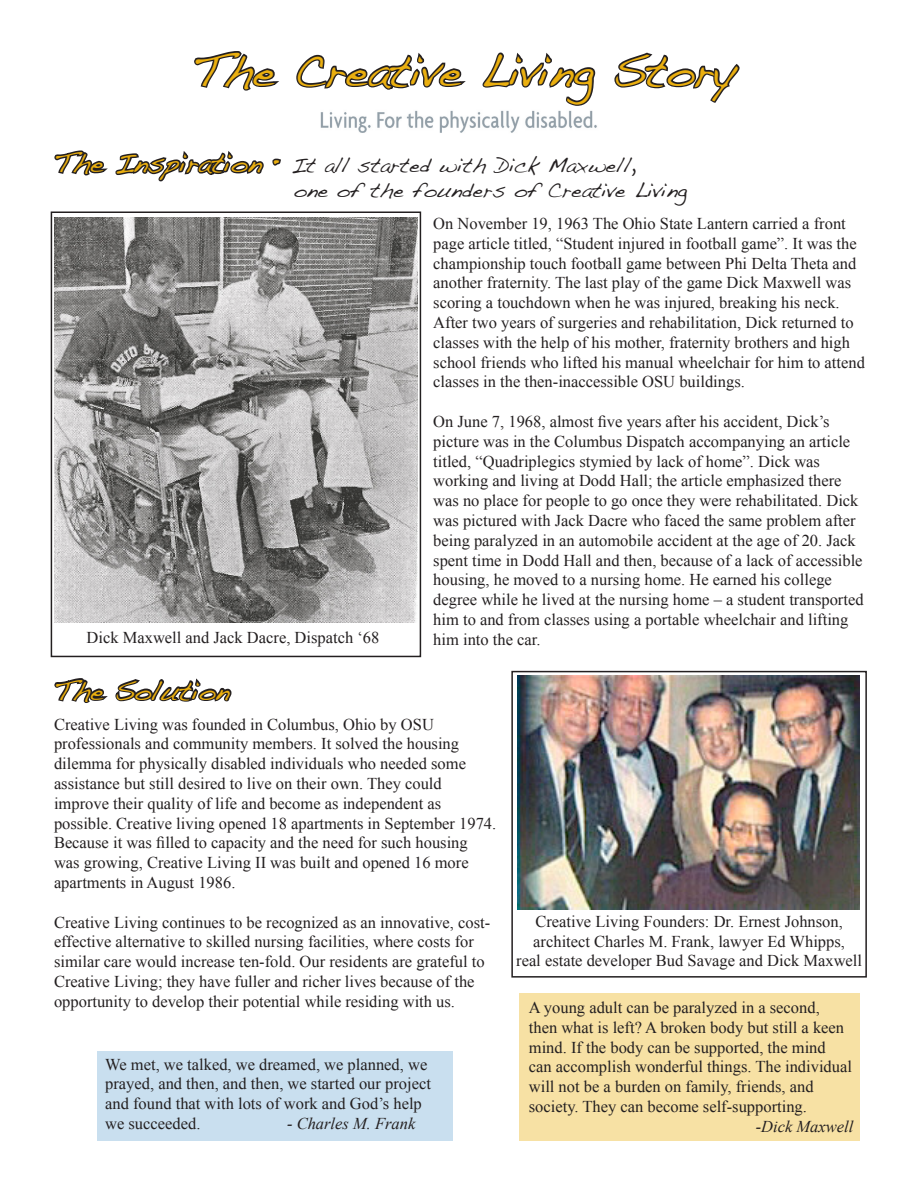
<style>
.page{position:relative;width:918px;height:1188px;background:#fff}
.page>*{position:absolute;margin:0;border:0;box-sizing:border-box;transform-origin:0 0}
.t1{font:45px "Handwriting Dakota";color:#eaaf0f}
.t2{font:27px "Handwriting Dakota";color:#eaaf0f}
.t3{font:21px/25.2px "Handwriting Dakota";color:#231f20}
.t4{font:16.5px/19.8px "Times New Roman";color:#231f20}
.t5{font:italic 16.5px "Times New Roman";color:#231f20}
.s1{font-size:27px;color:#eaaf0f}
</style>
<div class="page">
<img style="left:54px;top:218px;width:364px;height:405px">
<img style="left:320px;top:110px;width:277px;height:23px">
<svg style="left:194px;top:51px;width:85px;height:40px"></svg>
<svg style="left:296px;top:53px;width:170px;height:37px"></svg>
<svg style="left:482px;top:52px;width:114px;height:54px"></svg>
<svg style="left:614px;top:52px;width:126px;height:51px"></svg>
<svg style="left:54px;top:678px;width:178px;height:25px"></svg>
<svg style="left:54px;top:150px;width:227px;height:32px"></svg>
<div style="left:51px;top:212px;width:370px;height:445px;border:2px solid #231f20"></div>
<img style="left:517px;top:675px;width:342px;height:234px">
<div style="left:511px;top:671px;width:356px;height:307px;border:2px solid #231f20"></div>
<div style="left:519px;top:993px;width:340px;height:148px;background:#f7e1a4"></div>
<div style="left:97px;top:1052px;width:356px;height:89px;background:#c9dfef"></div>
<h1 class="t1" style="left:192px;top:44px;width:545px">The Creative Living Story</h1>
<p class="t3" style="left:294px;top:152px;width:395px;text-indent:-240px"><span class="s1">The Inspiration •</span> It all started with Dick Maxwell,<br>one of the founders of Creative Living</p>
<p class="t4" style="left:87px;top:627px;width:294px">Dick Maxwell and Jack Dacre, Dispatch ‘68</p>
<h2 class="t2" style="left:54px;top:674px;width:177px">The Solution</h2>
<p class="t4" style="left:433px;top:213px;width:433px">On November 19, 1963 The Ohio State Lantern carried a front page article titled, “Student injured in football game”. It was the championship touch football game between Phi Delta Theta and another fraternity. The last play of the game Dick Maxwell was scoring a touchdown when he was injured, breaking his neck.<br>After two years of surgeries and rehabilitation, Dick returned to classes with the help of his mother, fraternity brothers and high school friends who lifted his manual wheelchair for him to attend classes in the then-inaccessible OSU buildings.</p>
<p class="t4" style="left:433px;top:411px;width:432px">On June 7, 1968, almost five years after his accident, Dick’s picture was in the Columbus Dispatch accompanying an article titled, “Quadriplegics stymied by lack of home”. Dick was working and living at Dodd Hall; the article emphasized there was no place for people to go once they were rehabilitated. Dick was pictured with Jack Dacre who faced the same problem after being paralyzed in an automobile accident at the age of 20. Jack spent time in Dodd Hall and then, because of a lack of accessible housing, he moved to a nursing home. He earned his college degree while he lived at the nursing home – a student transported him to and from classes using a portable wheelchair and lifting him into the car.</p>
<p class="t4" style="left:54px;top:714px;width:444px">Creative Living was founded in Columbus, Ohio by OSU professionals and community members. It solved the housing dilemma for physically disabled individuals who needed some assistance but still desired to live on their own. They could improve their quality of life and become as independent as possible. Creative living opened 18 apartments in September 1974.<br>Because it was filled to capacity and the need for such housing was growing, Creative Living II was built and opened 16 more apartments in August 1986.</p>
<p class="t4" style="left:54px;top:912px;width:438px">Creative Living continues to be recognized as an innovative, cost&shy;effective alternative to skilled nursing facilities, where costs for similar care would increase ten-fold. Our residents are grateful to Creative Living; they have fuller and richer lives because of the opportunity to develop their potential while residing with us.</p>
<p class="t4" style="left:105px;top:1054px;width:327px">We met, we talked, we dreamed, we planned, we prayed, and then, and then, we started our project and found that with lots of work and God’s help we succeeded.</p>
<p class="t5" style="left:287px;top:1112px;width:130px">- Charles M. Frank</p>
<p class="t4" style="left:516px;top:911px;width:347px;text-align:center">Creative Living Founders: Dr. Ernest Johnson, architect Charles M. Frank, lawyer Ed Whipps,<br>real estate developer Bud Savage and Dick Maxwell</p>
<p class="t4" style="left:529px;top:997px;width:325px">A young adult can be paralyzed in a second, then what is left? A broken body but still a keen mind. If the body can be supported, the mind can accomplish wonderful things. The individual will not be a burden on family, friends, and society. They can become self-supporting.</p>
<p class="t5" style="left:756px;top:1115px;width:99px">-Dick Maxwell</p>
</div>
